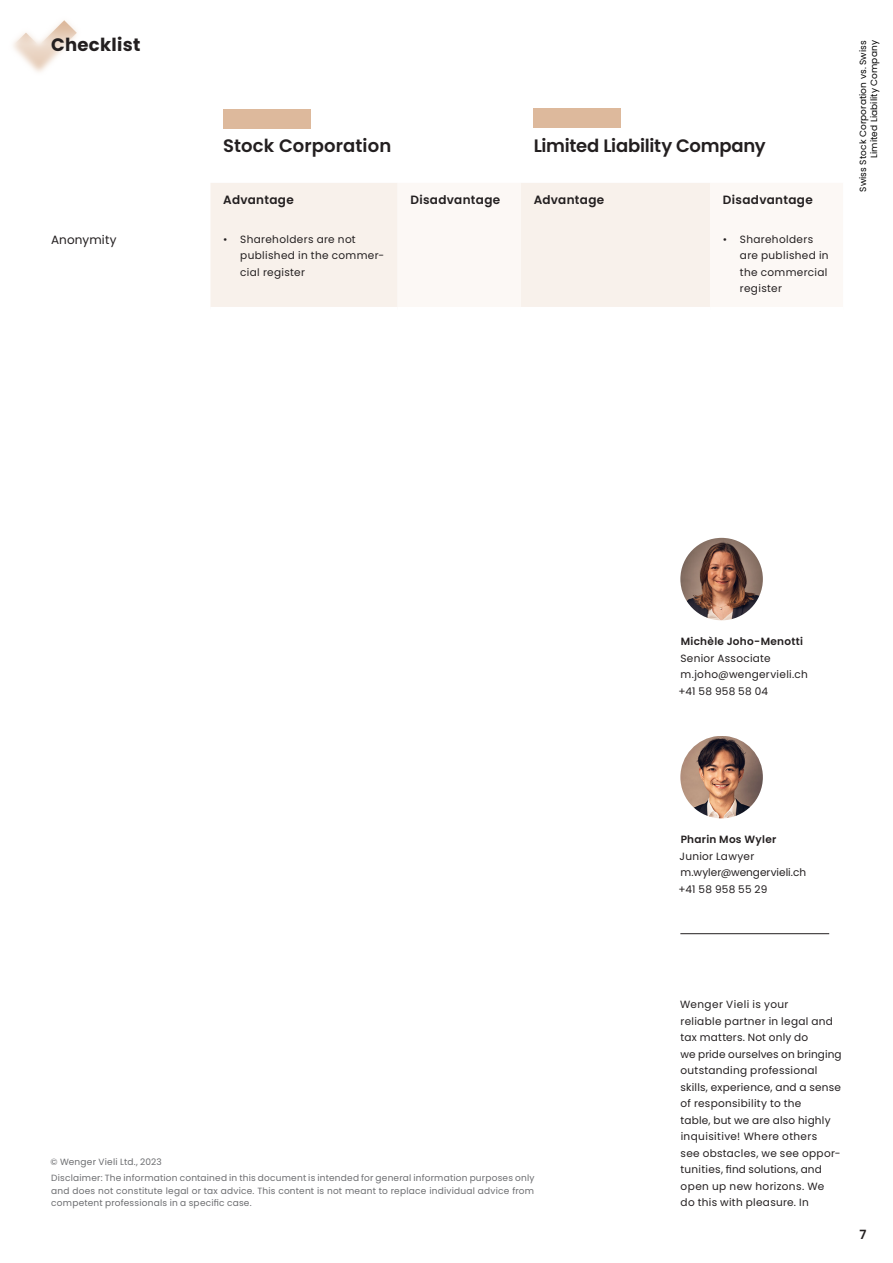
<style>
.page{position:relative;width:893px;height:1263px;background:#fff}
.page>*{position:absolute;margin:0;border:0;box-sizing:border-box;transform-origin:0 0}
.t1{font:600 18px "Poppins";letter-spacing:-.01em;color:#231f20}
.t2{font:700 18px "Poppins";letter-spacing:.015em;color:#231f20}
.t3{font:600 12.75px "Poppins";color:#231f20}
.t4{font:600 12px "Poppins";letter-spacing:.025em;color:#231f20}
.t5{font:12px "Poppins";letter-spacing:.015em;color:#231f20}
.t6{font:10.5px/16.5px "Poppins";letter-spacing:.03em;color:#231f20}
.t7{font:10.5px/16.5px "Poppins";letter-spacing:.01em;color:#231f20}
.t8{font:600 10.5px "Poppins";letter-spacing:.03em;color:#231f20}
.t9{font:9px/16.5px "Poppins";letter-spacing:.025em;color:#6c6d70}
.t10{font:9px/10.8px "Poppins";letter-spacing:.01em;color:#000;text-align:right}
</style>
<div class="page">
<img style="left:13px;top:20px;width:64px;height:52px">
<hr style="left:680px;top:933px;width:149px;height:1px;background:#231f20">
<img style="left:680px;top:538px;width:83px;height:82px;border-radius:41px">
<img style="left:680px;top:736px;width:83px;height:82px">
<div style="left:210px;top:183px;width:188px;height:124px;background:#f8f1eb"></div>
<div style="left:521px;top:183px;width:189px;height:124px;background:#f8f1eb"></div>
<div style="left:223px;top:109px;width:87px;height:20px;background:#ddb99c"></div>
<div style="left:534px;top:108px;width:87px;height:20px;background:#ddb99c"></div>
<h1 class="t2" style="left:51px;top:34px;width:91px">Checklist</h1>
<p class="t10" style="left:858px;top:192px;width:153px;rotate:-90deg">Swiss Stock Corporation vs. Swiss<br>Limited Liability Company</p>
<h1 class="t1" style="left:223px;top:136px;width:170px">Stock Corporation</h1>
<h1 class="t1" style="left:534px;top:136px;width:233px">Limited Liability Company</h1>
<p class="t4" style="left:223px;top:193px;width:72px">Advantage</p>
<p class="t4" style="left:410px;top:193px;width:91px">Disadvantage</p>
<p class="t4" style="left:534px;top:193px;width:72px">Advantage</p>
<p class="t4" style="left:723px;top:193px;width:91px">Disadvantage</p>
<p class="t5" style="left:51px;top:233px;width:67px">Anonymity</p>
<p class="t6" style="left:240px;top:231px;width:146px;text-indent:-17px">• Shareholders are not published in the commer&shy;cial register</p>
<p class="t6" style="left:740px;top:231px;width:90px;text-indent:-17px">• Shareholders are published in the commercial register</p>
<p class="t8" style="left:681px;top:635px;width:124px">Michèle Joho-Menotti</p>
<p class="t6" style="left:678px;top:650px;width:131px">Senior Associate m.joho@wengervieli.ch +41 58 958 58 04</p>
<p class="t9" style="left:51px;top:1153px;width:486px">© Wenger Vieli Ltd., 2023<br>Disclaimer: The information contained in this document is intended for general information purposes only</p>
<p class="t9" style="left:51px;top:1184px;width:484px;line-height:12.5px">and does not constitute legal or tax advice. This content is not meant to replace individual advice from competent professionals in a specific case.</p>
<p class="t8" style="left:681px;top:833px;width:97px">Pharin Mos Wyler</p>
<p class="t7" style="left:678px;top:848px;width:129px">Junior Lawyer m.wyler@wengervieli.ch +41 58 958 55 29</p>
<p class="t6" style="left:680px;top:996px;width:163px">Wenger Vieli is your<br>reliable partner in legal and tax matters. Not only do<br>we pride ourselves on bringing outstanding professional skills, experience, and a sense of responsibility to the<br>table, but we are also highly inquisitive! Where others<br>see obstacles, we see oppor&shy;tunities, find solutions, and open up new horizons. We<br>do this with pleasure. In</p>
<p class="t3" style="left:859px;top:1227px;width:8px">7</p>
</div>
